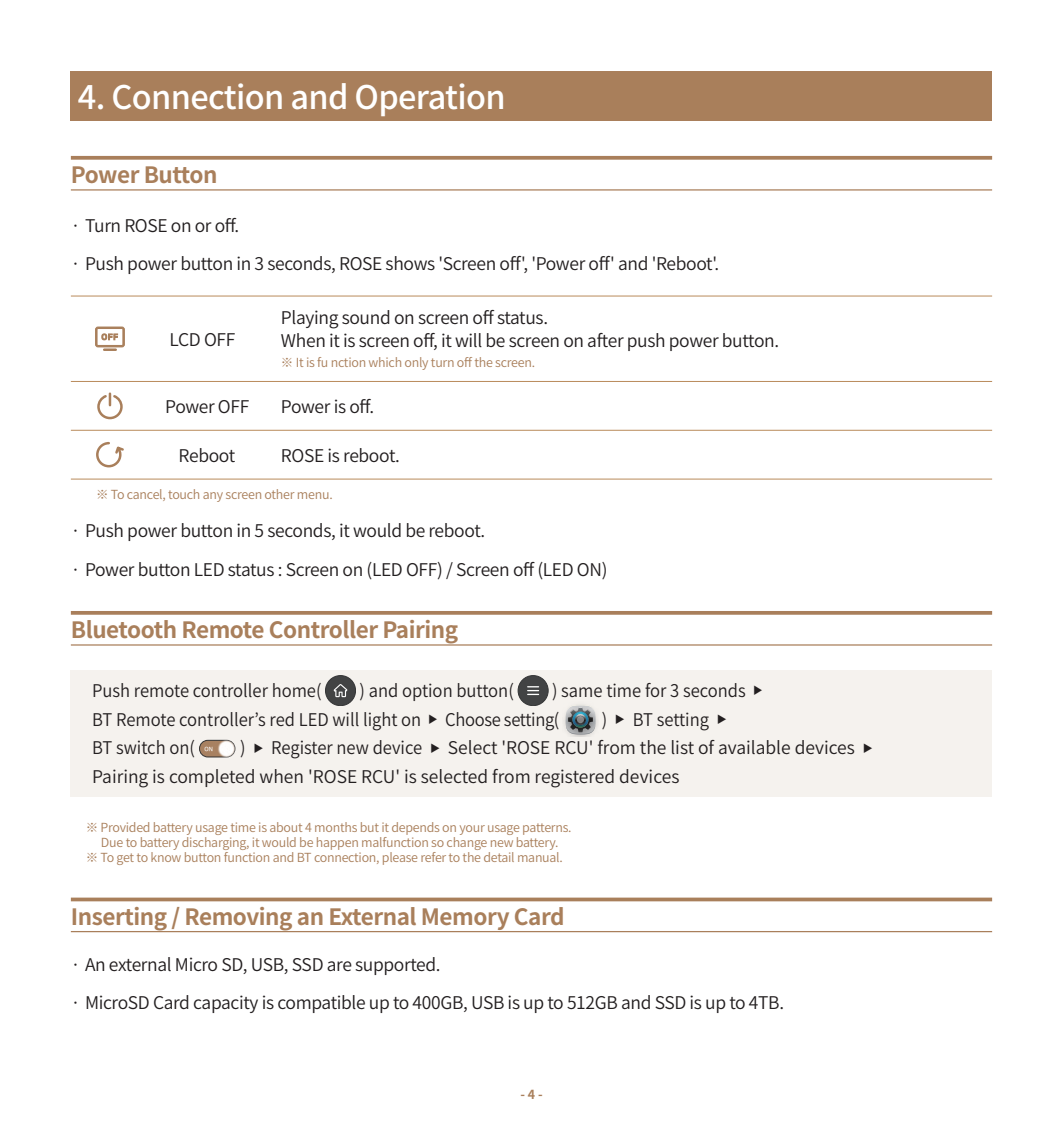
<style>
.page{position:relative;width:1063px;height:1134px;background:#fff}
.page>*{position:absolute;margin:0;border:0;box-sizing:border-box;transform-origin:0 0}
.t1{font:500 32.5px "Noto Sans CJ Kkr";letter-spacing:-.02em;color:#fff}
.t2{font:700 22.5px "Noto Sans CJ Kkr";letter-spacing:-.02em;color:#a97f5b}
.t3{font:600 17.5px/37.5px "Noto Sans CJ Kkr";letter-spacing:-.02em;color:#231f20}
.t4{font:600 17.5px/28.8px "Noto Sans CJ Kkr";color:#231f20;scale:.95 1}
.t5{font:600 12.5px "Noto Sans CJ Kkr";letter-spacing:-.02em;color:#a97f5b}
.t6{font:700 12.5px "Noto Sans CJ Kkr";color:#a97f5b}
.t7{font:6px "Nanum Square B";color:#fff}
.s1{font-size:10px}
</style>
<div class="page">
<div style="left:71px;top:670px;width:921px;height:127px;background:#f5f2ee"></div>
<div style="left:71px;top:71px;width:921px;height:49px;background:#a97f5b"></div>
<svg style="left:71px;top:897px;width:921px;height:4px;background:#b59273"></svg>
<hr style="left:71px;top:931px;width:921px;height:1px;background:#a97f5b">
<hr style="left:71px;top:644px;width:921px;height:2px;background:#a97f5b">
<svg style="left:71px;top:611px;width:921px;height:4px;background:#ae8765"></svg>
<div style="left:325px;top:675px;width:31px;height:31px;background:#424344;border-radius:50%"></div>
<div style="left:325px;top:675px;width:31px;height:31px;border:1px solid #343536;border-radius:50%"></div>
<svg style="left:334px;top:684px;width:13px;height:13px"></svg>
<div style="left:518px;top:675px;width:30px;height:31px;background:#424344;border-radius:50%"></div>
<div style="left:518px;top:675px;width:30px;height:31px;border:1px solid #343536;border-radius:50%"></div>
<svg style="left:527px;top:686px;width:12px;height:9px"></svg>
<img style="left:564px;top:714px;width:33px;height:23px">
<svg style="left:566px;top:705px;width:30px;height:29px"></svg>
<div style="left:200px;top:740px;width:35px;height:17px;background:#a88161;border-radius:8px"></div>
<div style="left:199px;top:740px;width:36px;height:17px;border:1px solid #333;border-radius:8px"></div>
<img style="left:205px;top:739px;width:31px;height:19px">
<svg style="left:71px;top:156px;width:921px;height:4px;background:#af8968"></svg>
<hr style="left:71px;top:189px;width:921px;height:2px;background:#a97f5b">
<svg style="left:95px;top:327px;width:30px;height:24px"></svg>
<svg style="left:97px;top:392px;width:26px;height:28px"></svg>
<svg style="left:96px;top:441px;width:28px;height:27px"></svg>
<hr style="left:71px;top:381px;width:921px;height:1px;background:#b98a5b">
<hr style="left:71px;top:430px;width:921px;height:1px;background:#b98a5b">
<hr style="left:71px;top:479px;width:921px;height:1px;background:#b98a5b">
<hr style="left:71px;top:296px;width:921px;height:1px;background:#b98a5b">
<h1 class="t1" style="left:78px;top:78px;width:429px">4. Connection and Operation</h1>
<p class="t2" style="left:71px;top:162px;width:148px">Power Button</p>
<p class="t3" style="left:71px;top:207px;width:170px">· Turn ROSE on or off.</p>
<p class="t3" style="left:71px;top:246px;width:650px">· Push power button in 3 seconds, ROSE shows 'Screen off', 'Power off' and 'Reboot'.</p>
<p class="t3" style="left:170px;top:321px;width:67px">LCD OFF</p>
<p class="t3" style="left:165px;top:388px;width:86px">Power OFF</p>
<p class="t3" style="left:179px;top:437px;width:58px">Reboot</p>
<p class="t3" style="left:281px;top:307px;width:500px;line-height:22.5px">Playing sound on screen off status.<br>When it is screen off, it will be screen on after push power button.</p>
<p class="t5" style="left:281px;top:355px;width:256px">※ It is fu nction which only turn off the screen.</p>
<p class="t3" style="left:281px;top:388px;width:95px">Power is off.</p>
<p class="t3" style="left:281px;top:437px;width:121px">ROSE is reboot.</p>
<p class="t5" style="left:96px;top:487px;width:238px">※ To cancel, touch any screen other menu.</p>
<p class="t3" style="left:71px;top:512px;width:416px">· Push power button in 5 seconds, it would be reboot.</p>
<p class="t3" style="left:71px;top:551px;width:538px">· Power button LED status : Screen on (LED OFF) / Screen off (LED ON)</p>
<p class="t2" style="left:71px;top:617px;width:389px">Bluetooth Remote Controller Pairing</p>
<p class="t4" style="left:92px;top:676px;width:243px">Push remote controller home(</p>
<p class="t4" style="left:360px;top:676px;width:164px">) and option button(</p>
<p class="t4" style="left:92px;top:676px;width:707px;text-indent:460px">) same time for 3 seconds <span class="s1">▶<br></span>BT Remote controller’s red LED will light on <span class="s1">▶</span> Choose setting(</p>
<p class="t4" style="left:602px;top:705px;width:133px">) <span class="s1">▶</span> BT setting <span class="s1">▶</span></p>
<p class="t4" style="left:92px;top:734px;width:823px;text-indent:148px">) <span class="s1">▶</span> Register new device <span class="s1">▶</span> Select 'ROSE RCU' from the list of available devices <span class="s1">▶<br></span>Pairing is completed when 'ROSE RCU' is selected from registered devices</p>
<p class="t5" style="left:86px;top:820px;width:487px">※ Provided battery usage time is about 4 months but it depends on your usage patterns.</p>
<p class="t5" style="left:101px;top:835px;width:459px">Due to battery discharging, it would be happen malfunction so change new battery.</p>
<p class="t5" style="left:86px;top:850px;width:479px">※ To get to know button function and BT connection, please refer to the detail manual.</p>
<p class="t4" style="left:92px;top:734px;width:110px">BT switch on(</p>
<p class="t7" style="left:205px;top:745px;width:10px">ON</p>
<p class="t2" style="left:71px;top:903px;width:495px">Inserting / Removing an External Memory Card</p>
<p class="t3" style="left:71px;top:947px;width:715px">· An external Micro SD, USB, SSD are supported.<br>· MicroSD Card capacity is compatible up to 400GB, USB is up to 512GB and SSD is up to 4TB.</p>
<p class="t6" style="left:520px;top:1087px;width:24px">- 4 -</p>
</div>
